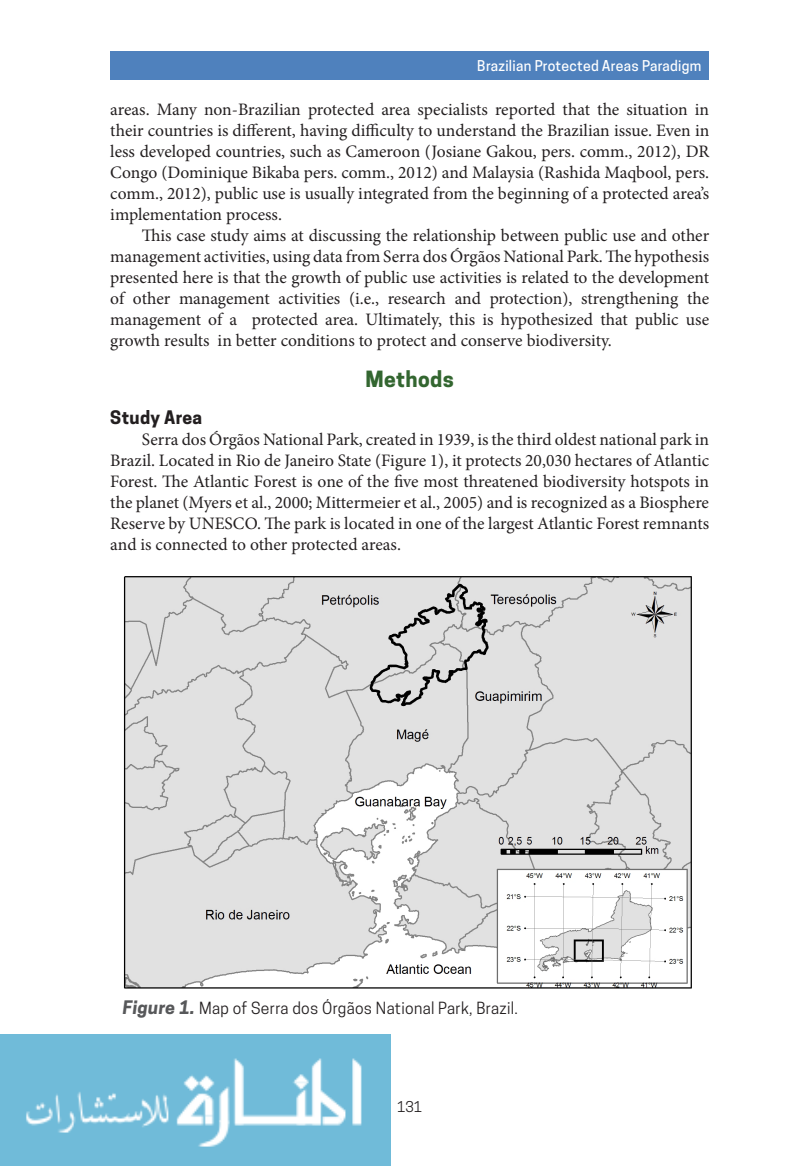
<style>
.page{position:relative;width:788px;height:1166px;background:#fff}
.page>*{position:absolute;margin:0;border:0;box-sizing:border-box;transform-origin:0 0}
.t1{font:700 21px "Cooper Hewitt";letter-spacing:.02em;color:#336630}
.regular_text{font:17.5px/21px "Minion Pro";letter-spacing:-.005em;color:#231f20;text-align:justify}
.t2{font:700 17.5px "Cooper Hewitt";letter-spacing:.02em;color:#231f20}
.figure_number{font:15.75px "Cooper Hewitt";letter-spacing:.02em;color:#231f20}
.t3{font:500 14px "Cooper Hewitt";letter-spacing:.02em;color:#fff}
.t4{font:14px "Cooper Hewitt";color:#231f20}
.s1{font-weight:700;font-style:italic;font-size:17.5px;color:#57585a}
</style>
<div class="page">
<img style="left:0;top:1034px;width:390px;height:132px">
<div style="left:110px;top:51px;width:599px;height:29px;background:#4f81bd"></div>
<img style="left:123px;top:576px;width:569px;height:413px">
<p class="t3" style="left:477px;top:57px;width:225px">Brazilian Protected Areas Paradigm</p>
<p class="regular_text" style="left:110px;top:99px;width:600px">areas. Many non-Brazilian protected area specialists reported that the situation in their countries is different, having difficulty to understand the Brazilian issue. Even in less developed countries, such as Cameroon (Josiane Gakou, pers. comm., 2012), DR Congo (Dominique Bikaba pers. comm., 2012) and Malaysia (Rashida Maqbool, pers. comm., 2012), public use is usually integrated from the beginning of a protected area’s implementation process.</p>
<p class="regular_text" style="left:110px;top:225px;width:600px;text-indent:32px">This case study aims at discussing the relationship between public use and other management activities, using data from Serra dos Órgãos National Park. The hypothesis presented here is that the growth of public use activities is related to the development of other management activities (i.e., research and protection), strengthening the management of a protected area. Ultimately, this is hypothesized that public use growth results in better conditions to protect and conserve biodiversity.</p>
<h1 class="t1" style="left:365px;top:367px;width:90px">Methods</h1>
<h2 class="t2" style="left:110px;top:407px;width:93px">Study Area</h2>
<p class="regular_text" style="left:110px;top:429px;width:600px;text-indent:32px">Serra dos Órgãos National Park, created in 1939, is the third oldest national park in Brazil. Located in Rio de Janeiro State (Figure 1), it protects 20,030 hectares of Atlantic Forest. The Atlantic Forest is one of the five most threatened biodiversity hotspots in the planet (Myers et al., 2000; Mittermeier et al., 2005) and is recognized as a Biosphere Reserve by UNESCO. The park is located in one of the largest Atlantic Forest remnants and is connected to other protected areas.</p>
<p class="figure_number" style="left:123px;top:998px;width:396px"><span class="s1">Figure 1.</span> Map of Serra dos Órgãos National Park, Brazil.</p>
<p class="t4" style="left:397px;top:1098px;width:27px">131</p>
</div>
